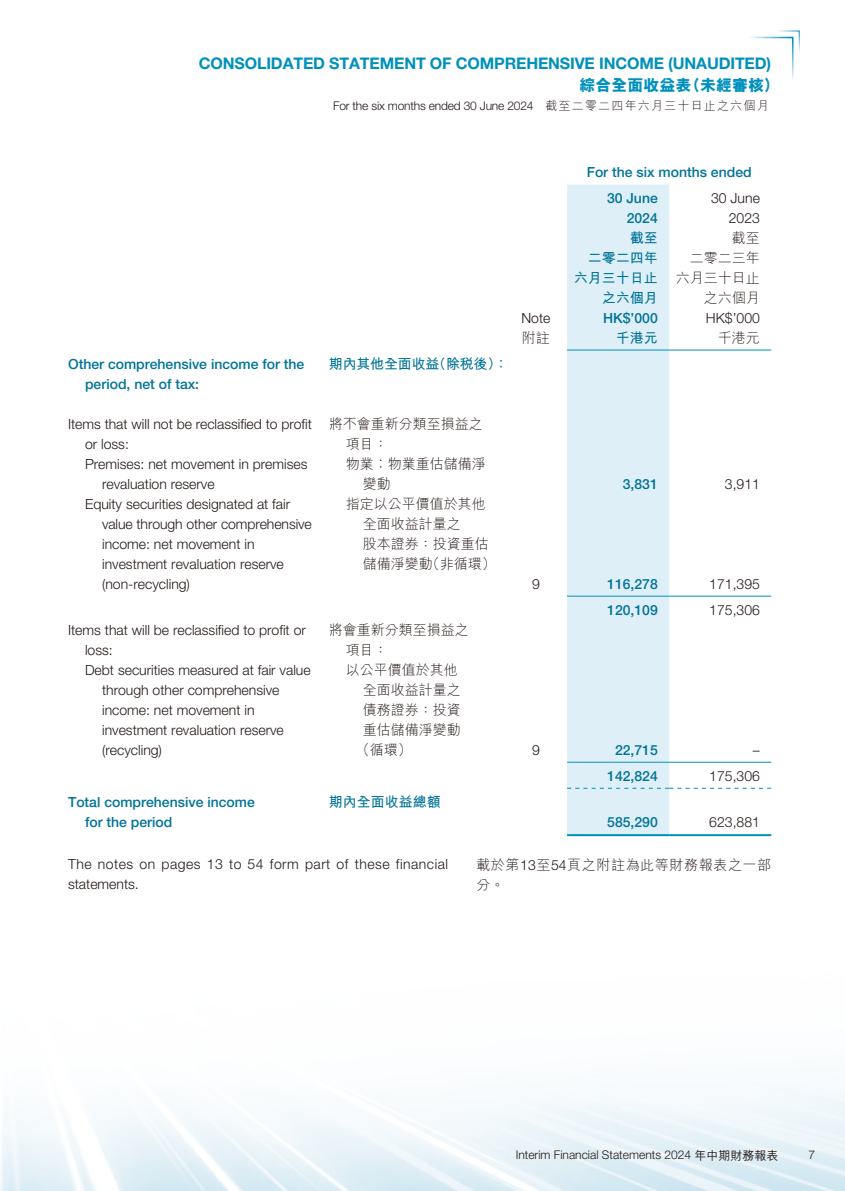
<style>
.page{position:relative;width:845px;height:1191px;background:#fff}
.page>*{position:absolute;margin:0;border:0;box-sizing:border-box;transform-origin:0 0}
.t1{font:700 16px "Helvetica Neue LT Std";letter-spacing:-.01em;color:#0090bd}
.t2{font:800 16px "M Hei HK";color:#0090bd}
.t3{font:300 14px/20px "Helvetica Neue LT Std";color:#231916}
.t4{font:500 14px/20px "Helvetica Neue LT Std";color:#007498}
.t5{font:300 14px/20px "M Hei HK";color:#231916}
.t6{font:300 14px/20px "Helvetica Neue LT Std";letter-spacing:.035em;color:#231916}
.t7{font:700 14px/20px "M Hei HK";color:#007498;text-align:right}
.t8{font:300 14px/20px "M Hei HK";letter-spacing:.045em;color:#231916}
.t9{font:300 12px "Helvetica Neue LT Std";color:#231916}
.s1{font-family:"M Hei HK"}
.s2{font-family:"Helvetica Neue LT Std"}
.s3{font-family:"M Hei HK";font-weight:500}
</style>
<div class="page">
<svg style="left:750px;top:30px;width:50px;height:50px"></svg>
<div style="left:567px;top:184px;width:102px;height:650px;background:#dfeff7"></div>
<hr style="left:567px;top:349px;width:102px;height:1px;background:#0090bd">
<hr style="left:669px;top:349px;width:102px;height:1px;background:#0090bd">
<hr style="left:567px;top:595px;width:102px;height:1px;background:#0090bd">
<hr style="left:669px;top:595px;width:102px;height:1px;background:#0090bd">
<hr style="left:567px;top:761px;width:102px;height:1px;background:#0090bd">
<hr style="left:669px;top:761px;width:102px;height:1px;background:#0090bd">
<svg style="left:567px;top:787px;width:204px;height:1px"></svg>
<hr style="left:567px;top:834px;width:102px;height:2px;background:#0090bd">
<hr style="left:669px;top:834px;width:102px;height:2px;background:#0090bd">
<p class="t1" style="left:199px;top:53px;width:574px">CONSOLIDATED STATEMENT OF COMPREHENSIVE INCOME (UNAUDITED)</p>
<p class="t2" style="left:579px;top:77px;width:201px">綜合全面收益表（未經審核）</p>
<p class="t9" style="left:333px;top:98px;width:437px">For the six months ended 30 June 2024 <span class="s1">截至二零二四年六月三十日止之六個月</span></p>
<p class="t4" style="left:607px;top:159px;width:146px;line-height:25.6px;text-indent:-20px">For the six months ended<br>30 June</p>
<p class="t4" style="left:627px;top:208px;width:33px">2024</p>
<p class="t3" style="left:711px;top:187px;width:50px;text-align:right">30 June<br>2023</p>
<p class="t7" style="left:574px;top:226px;width:85px">截至<br>二零二四年六月三十日止之六個月</p>
<p class="t5" style="left:676px;top:227px;width:85px;text-align:right">截至<br>二零二三年六月三十日止之六個月</p>
<p class="t4" style="left:85px;top:354px;width:221px;text-indent:-17px">Other comprehensive income for the period, net of tax:</p>
<p class="t7" style="left:329px;top:352px;width:181px">期內其他全面收益（除稅後）：</p>
<p class="t3" style="left:85px;top:413px;width:228px;text-indent:-17px">Items that will not be reclassified to profit or loss:</p>
<p class="t5" style="left:346px;top:413px;width:138px;text-indent:-17px">將不會重新分類至損益之項目：</p>
<p class="t3" style="left:102px;top:453px;width:207px;text-indent:-17px">Premises: net movement in premises revaluation reserve</p>
<p class="t5" style="left:363px;top:453px;width:124px;text-indent:-17px">物業︰物業重估儲備淨變動</p>
<p class="t3" style="left:102px;top:493px;width:211px;text-indent:-17px">Equity securities designated at fair value through other comprehensive income: net movement in investment revaluation reserve (non-recycling)</p>
<p class="t5" style="left:363px;top:493px;width:134px;text-indent:-17px">指定以公平價值於其他全面收益計量之<br>股本證券：投資重估儲備淨變動（非循環）</p>
<p class="t3" style="left:521px;top:307px;width:31px">Note</p>
<p class="t4" style="left:603px;top:308px;width:56px">HK$’000</p>
<p class="t3" style="left:706px;top:307px;width:55px">HK$’000</p>
<p class="t5" style="left:522px;top:327px;width:29px">附註</p>
<p class="t7" style="left:616px;top:326px;width:43px">千港元</p>
<p class="t5" style="left:718px;top:327px;width:43px">千港元</p>
<p class="t4" style="left:623px;top:474px;width:37px">3,831</p>
<p class="t3" style="left:725px;top:473px;width:37px">3,911</p>
<p class="t3" style="left:532px;top:573px;width:9px">9</p>
<p class="t4" style="left:607px;top:574px;width:52px">116,278</p>
<p class="t3" style="left:709px;top:573px;width:52px">171,395</p>
<p class="t4" style="left:607px;top:600px;width:52px">120,109</p>
<p class="t3" style="left:709px;top:599px;width:52px">175,306</p>
<p class="t3" style="left:85px;top:619px;width:222px;text-indent:-17px">Items that will be reclassified to profit or loss:</p>
<p class="t5" style="left:346px;top:619px;width:124px;text-indent:-17px">將會重新分類至損益之項目：</p>
<p class="t3" style="left:102px;top:659px;width:210px;text-indent:-17px">Debt securities measured at fair value through other comprehensive income: net movement in investment revaluation reserve (recycling)</p>
<p class="t5" style="left:346px;top:659px;width:113px">以公平價值於其他</p>
<p class="t5" style="left:363px;top:679px;width:99px">全面收益計量之</p>
<p class="t5" style="left:363px;top:699px;width:99px">債務證券：投資</p>
<p class="t5" style="left:363px;top:719px;width:99px">重估儲備淨變動</p>
<p class="t5" style="left:356px;top:739px;width:57px">（循環）</p>
<p class="t3" style="left:532px;top:739px;width:9px">9</p>
<p class="t4" style="left:615px;top:740px;width:44px">22,715</p>
<p class="t3" style="left:753px;top:739px;width:8px">–</p>
<p class="t4" style="left:607px;top:766px;width:52px">142,824</p>
<p class="t3" style="left:709px;top:765px;width:52px">175,306</p>
<p class="t4" style="left:85px;top:792px;width:171px;text-indent:-17px">Total comprehensive income for the period</p>
<p class="t7" style="left:329px;top:790px;width:113px">期內全面收益總額</p>
<p class="t4" style="left:607px;top:812px;width:52px">585,290</p>
<p class="t3" style="left:709px;top:811px;width:52px">623,881</p>
<p class="t6" style="left:68px;top:853px;width:382px">The notes on pages 13 to 54 form part of these financial statements.</p>
<p class="t8" style="left:476px;top:855px;width:296px">載於第<span class="s2">13</span>至<span class="s2">54</span>頁之附註為此等財務報表之一部分。</p>
<p class="t9" style="left:516px;top:1147px;width:264px">Interim Financial Statements 2024 <span class="s3">年中期財務報表</span></p>
<p class="t9" style="left:808px;top:1147px;width:8px">7</p>
</div>
